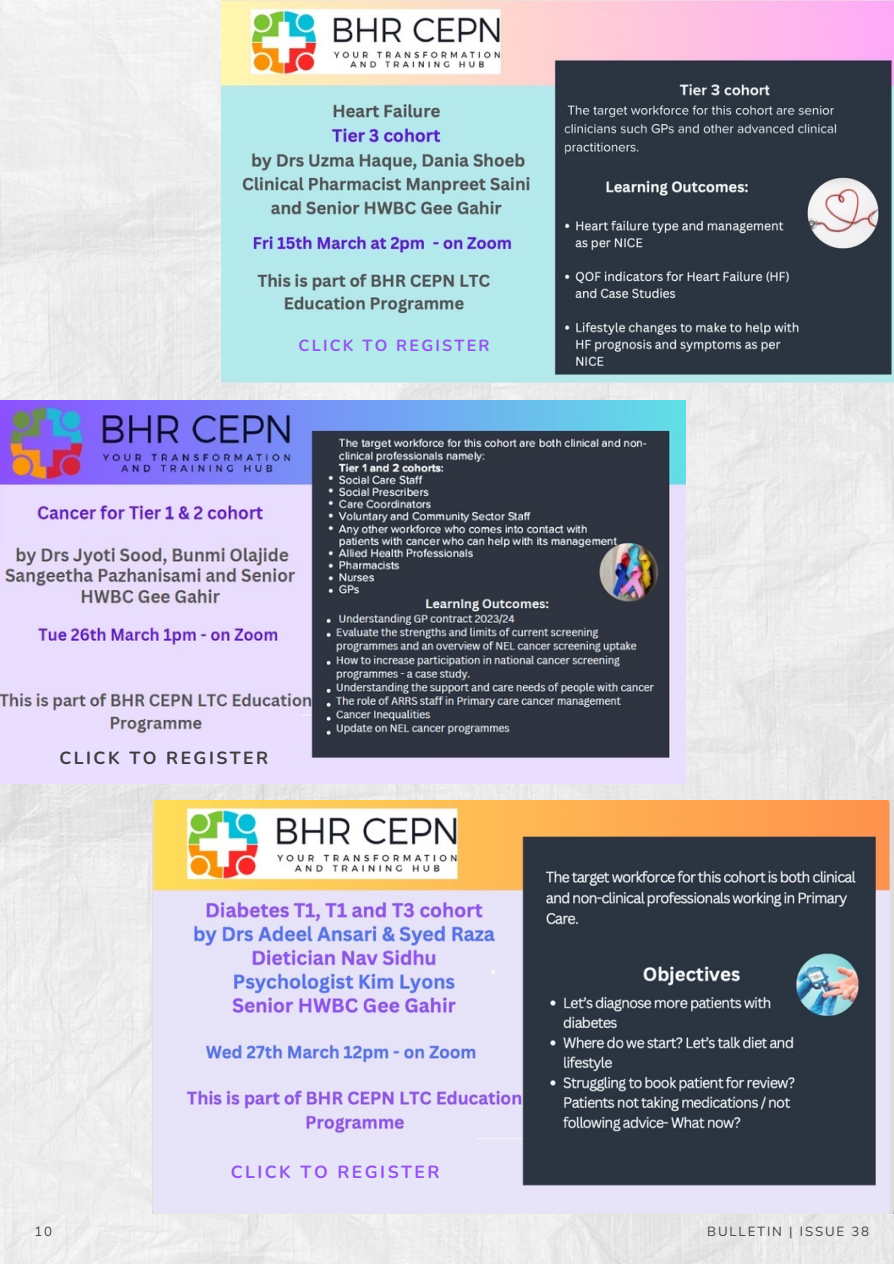
<style>
.page{position:relative;width:894px;height:1264px;background:#fff}
.page>*{position:absolute;margin:0;border:0;box-sizing:border-box;transform-origin:0 0}
.t1{font:700 17.55px "Nunito";letter-spacing:.14em;color:#9455eb}
.t2{font:700 17.55px "Nunito";letter-spacing:.14em;color:#3d3d3d}
.t3{font:700 16.05px "Nunito";letter-spacing:.14em;color:#9455eb}
.t4{font:13.2px "Nunito";letter-spacing:.14em;color:#444440}
</style>
<div class="page">
<img style="left:0;top:0;width:893px;height:1263px">
<img style="left:222px;top:0;width:671px;height:382px">
<img style="left:153px;top:800px;width:740px;height:413px">
<img style="left:0;top:400px;width:685px;height:384px">
<p class="t3" style="left:298px;top:335px;width:192px">CLICK TO REGISTER</p>
<h1 class="t2" style="left:59px;top:746px;width:210px">CLICK TO REGISTER</h1>
<h1 class="t1" style="left:231px;top:1159px;width:210px">CLICK TO REGISTER</h1>
<p class="t4" style="left:34px;top:1222px;width:19px">10</p>
<p class="t4" style="left:707px;top:1222px;width:163px">BULLETIN | ISSUE 38</p>
</div>
